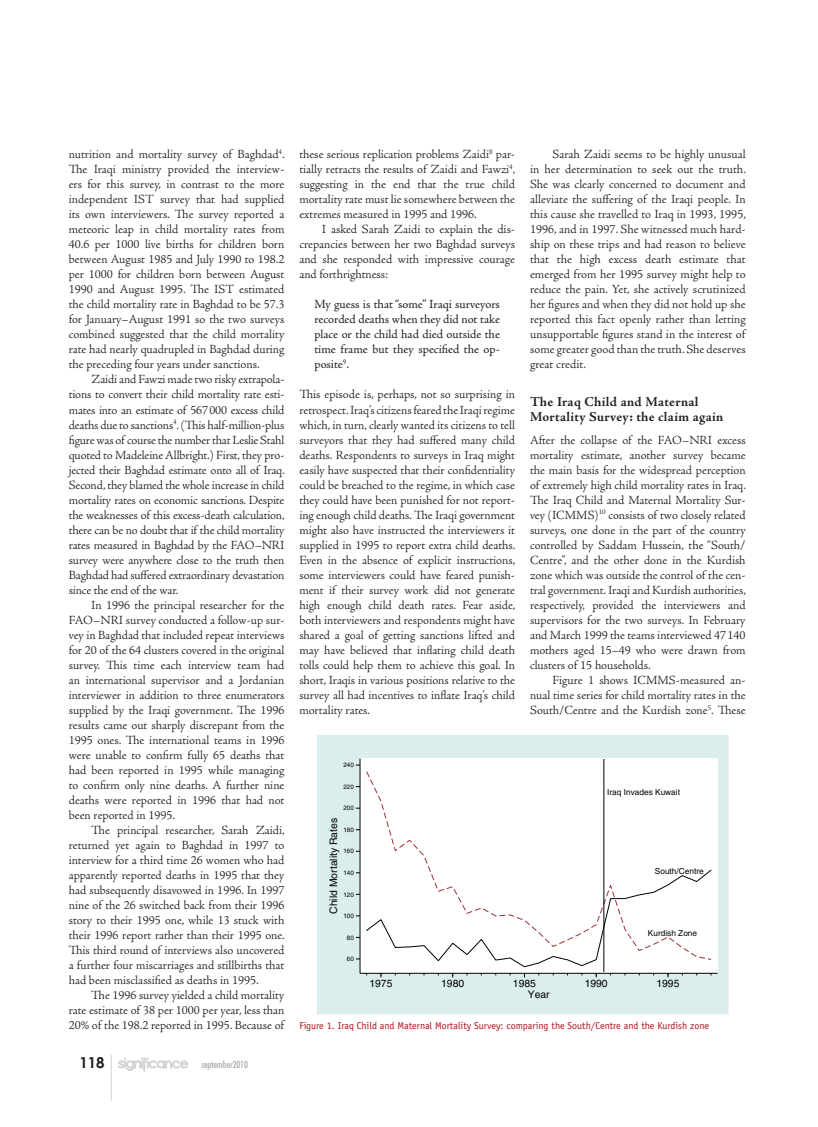
<style>
.page{position:relative;width:818px;height:1127px;background:#fff}
.page>*{position:absolute;margin:0;border:0;box-sizing:border-box;transform-origin:0 0}
.t1{font:700 15px "Century Gothic";color:#231f20}
.t2{font:700 13.75px/15px "Adobe Jenson Pro";letter-spacing:.02em;color:#231f20}
.t3{font:300 12.5px/15px "Adobe Jenson Pro";color:#231f20;text-align:justify}
.t4{font:12.5px/15px "Adobe Jenson Pro";letter-spacing:-.005em;color:#231f20;text-align:justify}
.t5{font:10.38px "Helvetica";color:#000002}
.t6{font:10px "Officina Sans";color:#b50e1a}
.t7{font:500 condensed 10px "Futura BT";letter-spacing:-.01em;color:#a8a9ad}
.t8{font:8.25px "Helvetica";color:#000002}
.t9{font:6.25px "Helvetica";color:#000002}
</style>
<div class="page">
<svg style="left:118px;top:1057px;width:70px;height:14px"></svg>
<hr style="left:111px;top:1054px;width:1px;height:46px;background:#d1d2d4">
<div style="left:317px;top:735px;width:411px;height:278px;background:#daeeee"></div>
<div style="left:360px;top:758px;width:357px;height:215px;background:#fff"></div>
<hr style="left:603px;top:758px;width:1px;height:213px;background:#000002">
<hr style="left:360px;top:758px;width:1px;height:215px;background:#000002">
<svg style="left:356px;top:764px;width:356px;height:203px"></svg>
<hr style="left:360px;top:972px;width:357px;height:1px;background:#000002">
<p class="t3" style="left:69px;top:147px;width:217px">nutrition and mortality survey of Baghdad<sup>4</sup>.<br>The Iraqi ministry provided the interview&shy;ers for this survey, in contrast to the more independent IST survey that had supplied its own interviewers. The survey reported a meteoric leap in child mortality rates from 40.6 per 1000 live births for children born between August 1985 and July 1990 to 198.2 per 1000 for children born between August 1990 and August 1995. The IST estimated the child mortality rate in Baghdad to be 57.3 for January–August 1991 so the two surveys combined suggested that the child mortality rate had nearly quadrupled in Baghdad during the preceding four years under sanctions.</p>
<p class="t3" style="left:69px;top:372px;width:217px;text-indent:23px">Zaidi and Fawzi made two risky extrapola&shy;tions to convert their child mortality rate esti&shy;mates into an estimate of 567000 excess child deaths due to sanctions<sup>4</sup>. (This half-million-plus figure was of course the number that Leslie Stahl quoted to Madeleine Allbright.) First, they pro&shy;jected their Baghdad estimate onto all of Iraq.<br>Second, they blamed the whole increase in child mortality rates on economic sanctions. Despite the weaknesses of this excess-death calculation, there can be no doubt that if the child mortality rates measured in Baghdad by the FAO–NRI survey were anywhere close to the truth then Baghdad had suffered extraordinary devastation since the end of the war.</p>
<p class="t3" style="left:69px;top:597px;width:217px;text-indent:23px">In 1996 the principal researcher for the FAO–NRI survey conducted a follow-up sur&shy;vey in Baghdad that included repeat interviews for 20 of the 64 clusters covered in the original survey. This time each interview team had an international supervisor and a Jordanian interviewer in addition to three enumerators supplied by the Iraqi government. The 1996 results came out sharply discrepant from the 1995 ones. The international teams in 1996 were unable to confirm fully 65 deaths that had been reported in 1995 while managing to confirm only nine deaths. A further nine deaths were reported in 1996 that had not been reported in 1995.</p>
<p class="t3" style="left:69px;top:822px;width:217px;text-indent:23px">The principal researcher, Sarah Zaidi, returned yet again to Baghdad in 1997 to interview for a third time 26 women who had apparently reported deaths in 1995 that they had subsequently disavowed in 1996. In 1997 nine of the 26 switched back from their 1996 story to their 1995 one, while 13 stuck with their 1996 report rather than their 1995 one.<br>This third round of interviews also uncovered a further four miscarriages and stillbirths that had been misclassified as deaths in 1995.</p>
<p class="t3" style="left:69px;top:987px;width:217px;text-indent:23px">The 1996 survey yielded a child mortality rate estimate of 38 per 1000 per year, less than 20% of the 198.2 reported in 1995. Because of</p>
<p class="t1" style="left:79px;top:1050px;width:27px">118</p>
<p class="t7" style="left:201px;top:1058px;width:48px">september2010</p>
<p class="t3" style="left:299px;top:147px;width:217px">these serious replication problems Zaidi<sup>8</sup> par&shy;tially retracts the results of Zaidi and Fawzi<sup>4</sup>, suggesting in the end that the true child mortality rate must lie somewhere between the extremes measured in 1995 and 1996.</p>
<p class="t3" style="left:299px;top:222px;width:217px;text-indent:22px">I asked Sarah Zaidi to explain the dis&shy;crepancies between her two Baghdad surveys and she responded with impressive courage and forthrightness:</p>
<p class="t4" style="left:314px;top:297px;width:187px">My guess is that “some” Iraqi surveyors recorded deaths when they did not take place or the child had died outside the time frame but they specified the op&shy;posite<sup>9</sup>.</p>
<p class="t3" style="left:299px;top:387px;width:217px">This episode is, perhaps, not so surprising in retrospect. Iraq’s citizens feared the Iraqi regime which, in turn, clearly wanted its citizens to tell surveyors that they had suffered many child deaths. Respondents to surveys in Iraq might easily have suspected that their confidentiality could be breached to the regime, in which case they could have been punished for not report&shy;ing enough child deaths. The Iraqi government might also have instructed the interviewers it supplied in 1995 to report extra child deaths.<br>Even in the absence of explicit instructions, some interviewers could have feared punish&shy;ment if their survey work did not generate high enough child death rates. Fear aside, both interviewers and respondents might have shared a goal of getting sanctions lifted and may have believed that inflating child death tolls could help them to achieve this goal. In short, Iraqis in various positions relative to the survey all had incentives to inflate Iraq’s child mortality rates.</p>
<p class="t3" style="left:530px;top:147px;width:217px;text-indent:22px">Sarah Zaidi seems to be highly unusual in her determination to seek out the truth.<br>She was clearly concerned to document and alleviate the suffering of the Iraqi people. In this cause she travelled to Iraq in 1993, 1995, 1996, and in 1997. She witnessed much hard&shy;ship on these trips and had reason to believe that the high excess death estimate that emerged from her 1995 survey might help to reduce the pain. Yet, she actively scrutinized her figures and when they did not hold up she reported this fact openly rather than letting unsupportable figures stand in the interest of some greater good than the truth. She deserves great credit.</p>
<p class="t2" style="left:530px;top:394px;width:195px">The Iraq Child and Maternal<br>Mortality Survey: the claim again</p>
<p class="t3" style="left:530px;top:432px;width:217px">After the collapse of the FAO–NRI excess mortality estimate, another survey became the main basis for the widespread perception of extremely high child mortality rates in Iraq.<br>The Iraq Child and Maternal Mortality Sur&shy;vey (ICMMS)<sup>10</sup> consists of two closely related surveys, one done in the part of the country controlled by Saddam Hussein, the “South/ Centre”, and the other done in the Kurdish zone which was outside the control of the cen&shy;tral government. Iraqi and Kurdish authorities, respectively, provided the interviewers and supervisors for the two surveys. In February and March 1999 the teams interviewed 47 140 mothers aged 15–49 who were drawn from clusters of 15 households.</p>
<p class="t3" style="left:530px;top:672px;width:217px;text-indent:22px">Figure 1 shows ICMMS-measured an&shy;nual time series for child mortality rates in the South/Centre and the Kurdish zone<sup>5</sup>. These</p>
<p class="t9" style="left:343px;top:761px;width:12px">240</p>
<p class="t9" style="left:343px;top:782px;width:12px">220</p>
<p class="t9" style="left:343px;top:804px;width:12px">200</p>
<p class="t5" style="left:327px;top:913px;width:97px;rotate:-90deg">Child Mortality Rates</p>
<p class="t9" style="left:343px;top:825px;width:12px">180</p>
<p class="t9" style="left:343px;top:847px;width:12px">160</p>
<p class="t9" style="left:343px;top:868px;width:12px">140</p>
<p class="t9" style="left:343px;top:890px;width:12px">120</p>
<p class="t9" style="left:343px;top:912px;width:12px">100</p>
<p class="t9" style="left:347px;top:933px;width:8px">80</p>
<p class="t9" style="left:347px;top:955px;width:8px">60</p>
<p class="t8" style="left:607px;top:786px;width:74px">Iraq Invades Kuwait</p>
<p class="t8" style="left:655px;top:866px;width:50px">South/Centre</p>
<p class="t8" style="left:648px;top:927px;width:51px">Kurdish Zone</p>
<p class="t5" style="left:369px;top:976px;width:25px">1975</p>
<p class="t5" style="left:441px;top:976px;width:25px">1980</p>
<p class="t5" style="left:513px;top:976px;width:25px">1985</p>
<p class="t5" style="left:585px;top:976px;width:25px">1990</p>
<p class="t5" style="left:656px;top:976px;width:25px">1995</p>
<p class="t5" style="left:528px;top:988px;width:23px">Year</p>
<p class="t6" style="left:299px;top:1019px;width:411px">Figure 1. Iraq Child and Maternal Mortality Survey: comparing the South/Centre and the Kurdish zone</p>
</div>
